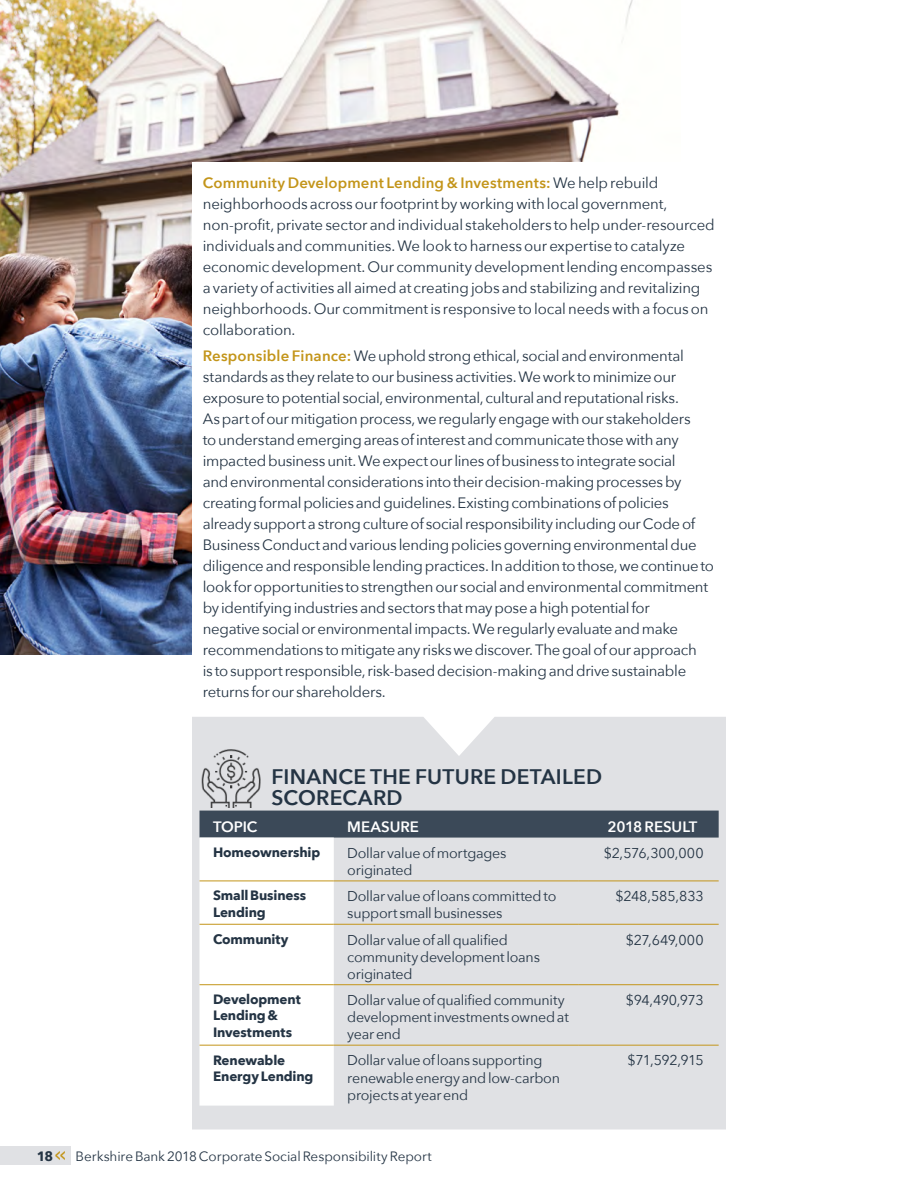
<style>
.page{position:relative;width:918px;height:1188px;background:#fff}
.page>*{position:absolute;margin:0;border:0;box-sizing:border-box;transform-origin:0 0}
.BRK_CSR_Head{font:600 21px/21px "Avenir Next";letter-spacing:.015em;color:#243444}
.BRK_CSR_Subhead{font:15px/21px "Avenir Next";letter-spacing:-.02em;color:#243444}
.BRK_CSR_Chart_Head{font:600 15px "Avenir Next";letter-spacing:-.005em;color:#fff}
.BRK_CSR_Chart_Body{font:14.25px/17.1px "Avenir Next";letter-spacing:-.02em;color:#243444}
.BRK_CSR_Chart_Body-2{font:14.25px "Avenir Next";letter-spacing:.005em;color:#243444}
.BRK_CSR_Chart_Body_b{font:700 13.5px/16.2px "Avenir Next";letter-spacing:-.01em;color:#243444}
.t1{font:13.5px "Avenir Next";letter-spacing:-.005em;color:#243444}
.s1{font-weight:600;color:#c3951a}
.s2{font-weight:700}
.s3{font-family:"Avenir Next Condensed";font-weight:600;font-size:18px;color:#c3951a}
</style>
<div class="page">
<div style="left:0;top:1146px;width:70px;height:19px;background:#e0e1e4"></div>
<img style="left:0;top:0;width:633px;height:654px">
<div style="left:192px;top:162px;width:534px;height:549px;background:#fff"></div>
<div style="left:192px;top:717px;width:534px;height:413px;background:#e0e1e4"></div>
<svg style="left:200px;top:811px;width:519px;height:295px"></svg>
<hr style="left:200px;top:881px;width:134px;height:1px;background:#c3951a">
<hr style="left:334px;top:881px;width:245px;height:1px;background:#c3951a">
<hr style="left:579px;top:881px;width:140px;height:1px;background:#c3951a">
<hr style="left:200px;top:924px;width:134px;height:1px;background:#c3951a">
<hr style="left:334px;top:924px;width:245px;height:1px;background:#c3951a">
<hr style="left:579px;top:924px;width:140px;height:1px;background:#c3951a">
<hr style="left:200px;top:984px;width:134px;height:1px;background:#c3951a">
<hr style="left:334px;top:984px;width:245px;height:1px;background:#c3951a">
<hr style="left:579px;top:984px;width:140px;height:1px;background:#c3951a">
<hr style="left:200px;top:1045px;width:134px;height:1px;background:#c3951a">
<hr style="left:334px;top:1045px;width:245px;height:1px;background:#c3951a">
<hr style="left:579px;top:1045px;width:140px;height:1px;background:#c3951a">
<img style="left:201px;top:747px;width:60px;height:61px">
<p class="BRK_CSR_Subhead" style="left:203px;top:171px;width:513px"><span class="s1">Community Development Lending &amp; Investments:</span> We help rebuild neighborhoods across our footprint by working with local government, non-profit, private sector and individual stakeholders to help under-resourced individuals and communities. We look to harness our expertise to catalyze economic development. Our community development lending encompasses a variety of activities all aimed at creating jobs and stabilizing and revitalizing neighborhoods. Our commitment is responsive to local needs with a focus on collaboration.</p>
<p class="BRK_CSR_Subhead" style="left:203px;top:345px;width:513px"><span class="s1">Responsible Finance:</span> We uphold strong ethical, social and environmental standards as they relate to our business activities. We work to minimize our exposure to potential social, environmental, cultural and reputational risks.<br>As part of our mitigation process, we regularly engage with our stakeholders<br>to understand emerging areas of interest and communicate those with any impacted business unit. We expect our lines of business to integrate social<br>and environmental considerations into their decision-making processes by creating formal policies and guidelines. Existing combinations of policies already support a strong culture of social responsibility including our Code of Business Conduct and various lending policies governing environmental due diligence and responsible lending practices. In addition to those, we continue to look for opportunities to strengthen our social and environmental commitment by identifying industries and sectors that may pose a high potential for<br>negative social or environmental impacts. We regularly evaluate and make recommendations to mitigate any risks we discover. The goal of our approach<br>is to support responsible, risk-based decision-making and drive sustainable returns for our shareholders.</p>
<p class="BRK_CSR_Head" style="left:272px;top:765px;width:332px">FINANCE THE FUTURE DETAILED<br>SCORECARD</p>
<p class="BRK_CSR_Chart_Head" style="left:213px;top:813px;width:46px">TOPIC</p>
<p class="BRK_CSR_Chart_Head" style="left:347px;top:813px;width:73px">MEASURE</p>
<p class="BRK_CSR_Chart_Head" style="left:608px;top:813px;width:91px">2018 RESULT</p>
<p class="BRK_CSR_Chart_Body_b" style="left:213px;top:844px;width:109px">Homeownership</p>
<p class="BRK_CSR_Chart_Body" style="left:347px;top:844px;width:161px">Dollar value of mortgages originated</p>
<p class="BRK_CSR_Chart_Body-2" style="left:604px;top:841px;width:102px">$2,576,300,000</p>
<p class="BRK_CSR_Chart_Body_b" style="left:213px;top:887px;width:95px">Small Business<br>Lending</p>
<p class="BRK_CSR_Chart_Body" style="left:347px;top:887px;width:211px">Dollar value of loans committed to support small businesses</p>
<p class="BRK_CSR_Chart_Body" style="left:615px;top:887px;width:90px">$248,585,833</p>
<p class="BRK_CSR_Chart_Body_b" style="left:213px;top:931px;width:77px">Community</p>
<p class="BRK_CSR_Chart_Body" style="left:347px;top:930px;width:194px">Dollar value of all qualified community development loans originated</p>
<p class="BRK_CSR_Chart_Body" style="left:626px;top:930px;width:79px">$27,649,000</p>
<p class="BRK_CSR_Chart_Body_b" style="left:213px;top:991px;width:89px">Development<br>Lending &amp;<br>Investments</p>
<p class="BRK_CSR_Chart_Body" style="left:347px;top:991px;width:223px">Dollar value of qualified community development investments owned at year end</p>
<p class="BRK_CSR_Chart_Body" style="left:626px;top:991px;width:79px">$94,490,973</p>
<p class="BRK_CSR_Chart_Body_b" style="left:213px;top:1052px;width:102px">Renewable<br>Energy Lending</p>
<p class="BRK_CSR_Chart_Body" style="left:347px;top:1051px;width:214px">Dollar value of loans supporting renewable energy and low-carbon projects at year end</p>
<p class="BRK_CSR_Chart_Body" style="left:627px;top:1051px;width:78px">$71,592,915</p>
<p class="t1" style="left:37px;top:1145px;width:397px"><span class="s2">18</span> <span class="s3">&lt;&lt;</span> Berkshire Bank 2018 Corporate Social Responsibility Report</p>
</div>
